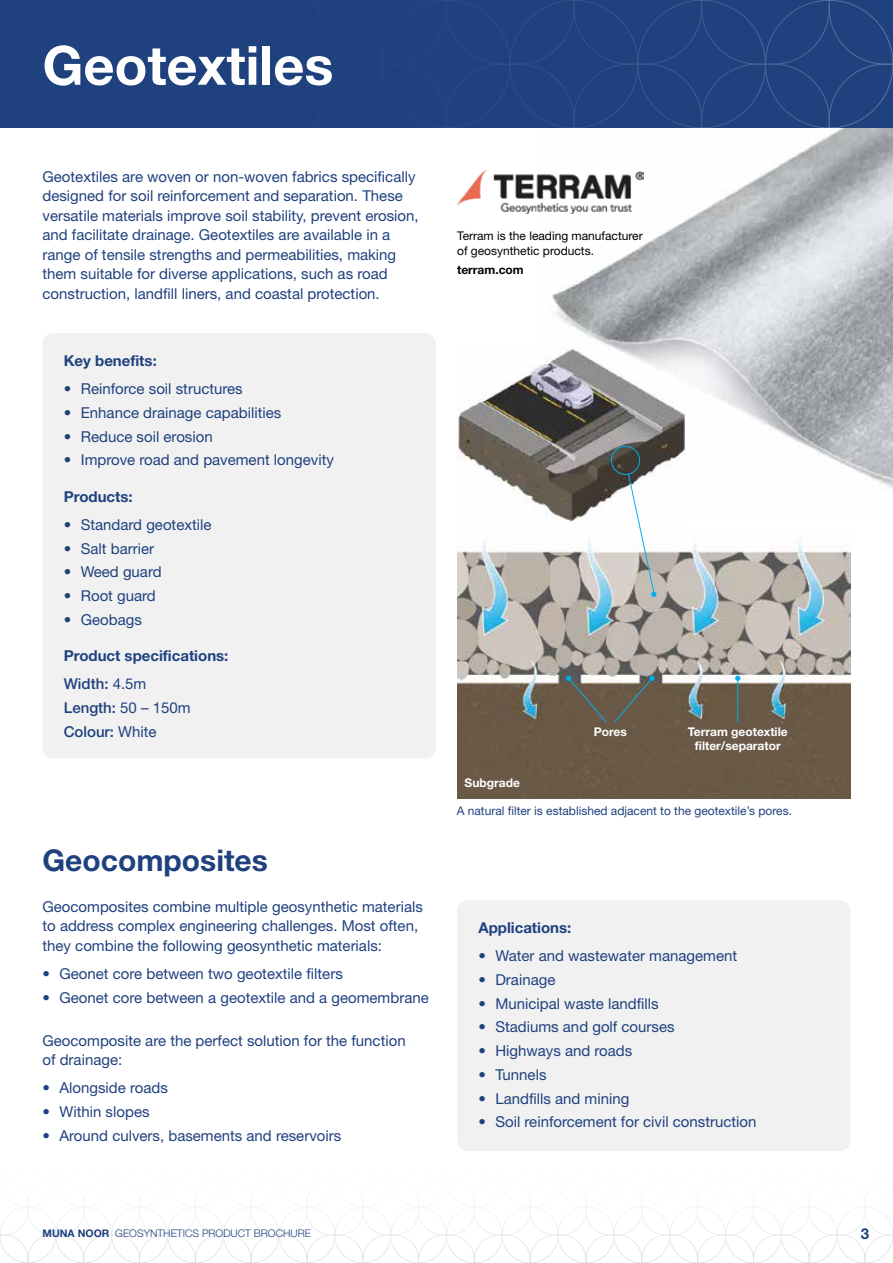
<style>
.page{position:relative;width:893px;height:1263px;background:#fff}
.page>*{position:absolute;margin:0;border:0;box-sizing:border-box;transform-origin:0 0}
.t1{font:700 54px "Helvetica Neue";color:#fff}
.t2{font:700 30px "Helvetica Neue";color:#1f417e}
.t3{font:15px/19.5px "Helvetica Neue";color:#1f417e}
.t4{font:700 15px/28px "Helvetica Neue";color:#1f417e}
.t5{font:500 15px/23.7px "Helvetica Neue";color:#1f417e}
.t6{font:12px "Helvetica Neue";color:#1f417e}
.t7{font:12px/15px "Helvetica Neue";color:#000}
.t8{font:700 12px/13.5px "Helvetica Neue";color:#fff;text-align:center}
.t9{font:700 12px "Helvetica Neue";color:#000}
.t10{font:300 10.5px "Helvetica Neue";color:#1f417e}
.s1{font-weight:500}
.s2{font-weight:400}
.s3{font-weight:700}
</style>
<div class="page">
<img style="left:552px;top:128px;width:341px;height:361px">
<div style="left:0;top:0;width:893px;height:128px;background:#1f417e"></div>
<div style="left:43px;top:333px;width:393px;height:425px;background:#f1f1f2;border-radius:11px"></div>
<div style="left:457px;top:900px;width:393px;height:251px;background:#f1f1f2;border-radius:11px"></div>
<img style="left:457px;top:347px;width:230px;height:175px">
<img style="left:457px;top:170px;width:186px;height:43px">
<img style="left:457px;top:540px;width:393px;height:258px">
<svg style="left:735px;top:676px;width:5px;height:5px"></svg>
<hr style="left:737px;top:680px;width:1px;height:42px;background:#00aeef">
<svg style="left:628px;top:473px;width:28px;height:124px"></svg>
<svg style="left:614px;top:675px;width:41px;height:48px;background:#746e61"></svg>
<svg style="left:565px;top:675px;width:42px;height:48px;background:#746d61"></svg>
<div style="left:611px;top:446px;width:29px;height:29px;border:1px solid #00aeef;border-radius:50%"></div>
<svg style="left:0;top:1202px;width:893px;height:61px"></svg>
<h1 class="t1" style="left:43px;top:32px;width:292px">Geotextiles</h1>
<p class="t3" style="left:43px;top:167px;width:378px">Geotextiles are woven or non-woven fabrics specifically designed for soil reinforcement and separation. These versatile materials improve soil stability, prevent erosion, and facilitate drainage. Geotextiles are available in a range of tensile strengths and permeabilities, making them suitable for diverse applications, such as road construction, landfill liners, and coastal protection.</p>
<p class="t4" style="left:64px;top:346px;width:95px">Key benefits:</p>
<p class="t3" style="left:64px;top:379px;width:180px">• Reinforce soil structures</p>
<p class="t3" style="left:64px;top:403px;width:219px">• Enhance drainage capabilities</p>
<p class="t3" style="left:64px;top:426px;width:150px">• Reduce soil erosion</p>
<p class="t3" style="left:64px;top:450px;width:272px">• Improve road and pavement longevity</p>
<p class="t4" style="left:64px;top:482px;width:70px">Products:</p>
<p class="t3" style="left:64px;top:515px;width:149px">• Standard geotextile</p>
<p class="t3" style="left:64px;top:538px;width:92px">• Salt barrier</p>
<p class="t3" style="left:64px;top:562px;width:99px">• Weed guard</p>
<p class="t3" style="left:64px;top:586px;width:94px">• Root guard</p>
<p class="t3" style="left:64px;top:610px;width:80px">• Geobags</p>
<p class="t4" style="left:64px;top:642px;width:166px">Product specifications:<br><span class="s1">Width:</span> <span class="s2">4.5m</span></p>
<p class="t5" style="left:64px;top:696px;width:128px">Length: <span class="s2">50 – 150m<br></span>Colour: <span class="s2">White</span></p>
<h2 class="t2" style="left:43px;top:841px;width:227px">Geocomposites</h2>
<p class="t3" style="left:43px;top:896px;width:382px">Geocomposites combine multiple geosynthetic materials to address complex engineering challenges. Most often, they combine the following geosynthetic materials:</p>
<p class="t3" style="left:43px;top:963px;width:302px">• Geonet core between two geotextile filters</p>
<p class="t3" style="left:43px;top:987px;width:388px">• Geonet core between a geotextile and a geomembrane</p>
<p class="t3" style="left:43px;top:1030px;width:365px">Geocomposite are the perfect solution for the function of drainage:</p>
<p class="t3" style="left:43px;top:1078px;width:127px">• Alongside roads</p>
<p class="t3" style="left:43px;top:1102px;width:109px">• Within slopes</p>
<p class="t3" style="left:43px;top:1125px;width:300px">• Around culvers, basements and reservoirs</p>
<p class="t7" style="left:457px;top:228px;width:187px">Terram is the leading manufacturer of geosynthetic products.</p>
<p class="t9" style="left:457px;top:262px;width:68px">terram.com</p>
<p class="t8" style="left:465px;top:775px;width:57px">Subgrade</p>
<p class="t8" style="left:594px;top:725px;width:35px">Pores</p>
<p class="t8" style="left:688px;top:725px;width:101px">Terram geotextile filter/separator</p>
<p class="t6" style="left:457px;top:804px;width:337px">A natural filter is established adjacent to the geotextile’s pores.</p>
<p class="t4" style="left:478px;top:913px;width:94px">Applications:</p>
<p class="t3" style="left:478px;top:946px;width:260px">• Water and wastewater management</p>
<p class="t3" style="left:478px;top:969px;width:79px">• Drainage</p>
<p class="t3" style="left:478px;top:993px;width:182px">• Municipal waste landfills</p>
<p class="t3" style="left:478px;top:1017px;width:198px">• Stadiums and golf courses</p>
<p class="t3" style="left:478px;top:1041px;width:155px">• Highways and roads</p>
<p class="t3" style="left:478px;top:1064px;width:70px">• Tunnels</p>
<p class="t3" style="left:478px;top:1088px;width:152px">• Landfills and mining</p>
<p class="t3" style="left:478px;top:1112px;width:280px">• Soil reinforcement for civil construction</p>
<p class="t10" style="left:43px;top:1227px;width:270px"><span class="s3">MUNA NOOR</span> GEOSYNTHETICS PRODUCT BROCHURE</p>
<p class="t4" style="left:861px;top:1220px;width:10px">3</p>
</div>
